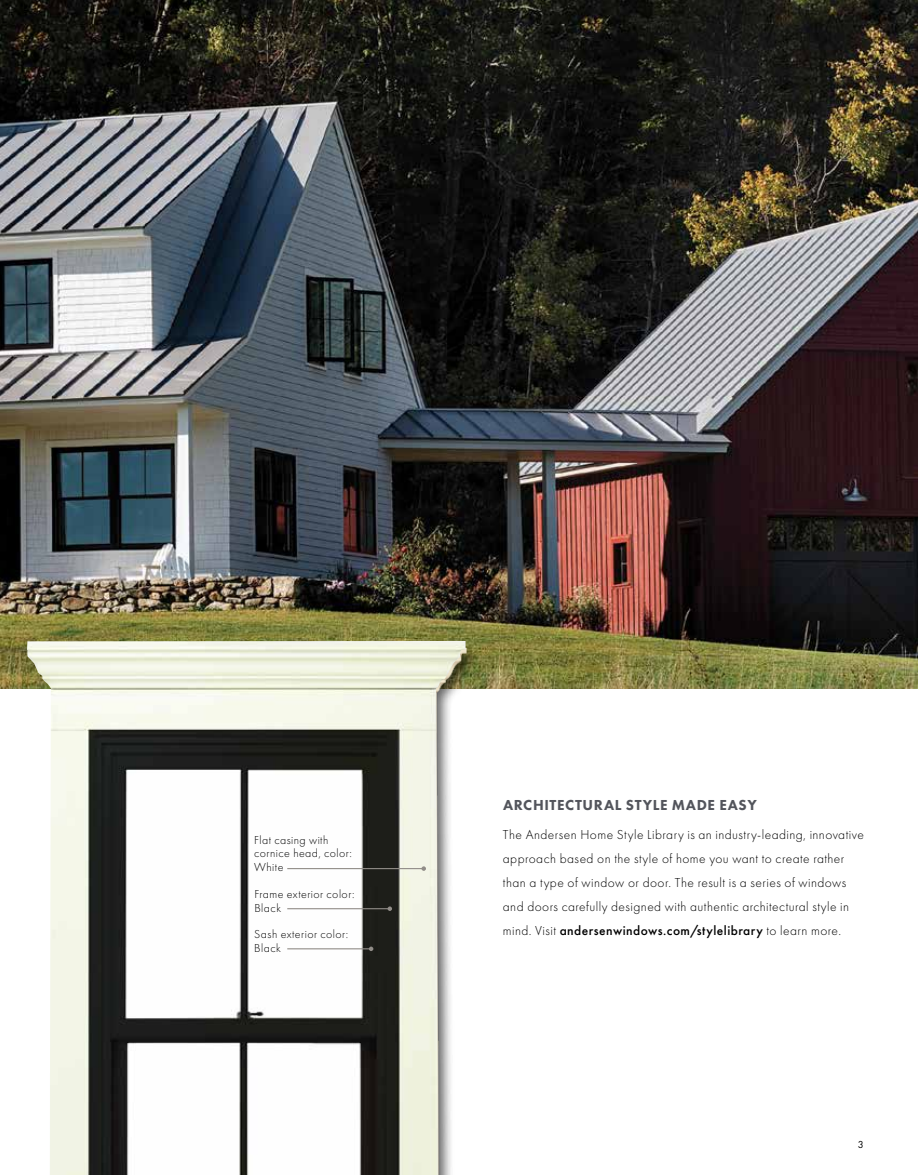
<style>
.page{position:relative;width:918px;height:1175px;background:#fff}
.page>*{position:absolute;margin:0;border:0;box-sizing:border-box;transform-origin:0 0}
.t1{font:800 15px "Futura PT";letter-spacing:.04em;color:#53555c}
.t2{font:300 13.5px/24px "Futura PT";letter-spacing:.035em;color:#000}
.t3{font:300 12px/13.5px "Futura PT";letter-spacing:.035em;color:#000}
.t4{font:10.5px "Futura PT";color:#000}
.s1{font-weight:500}
</style>
<div class="page">
<img style="left:0;top:0;width:918px;height:688px">
<div style="left:396px;top:643px;width:86px;height:531px;background:#000;opacity:.6"></div>
<img style="left:466px;top:647px;width:5px;height:527px">
<img style="left:27px;top:641px;width:439px;height:533px">
<hr style="left:287px;top:868px;width:137px;height:1px;background:#918d88">
<svg style="left:422px;top:866px;width:4px;height:4px"></svg>
<hr style="left:287px;top:908px;width:103px;height:1px;background:#918d88">
<svg style="left:388px;top:906px;width:4px;height:5px"></svg>
<hr style="left:287px;top:948px;width:84px;height:1px;background:#918d88">
<svg style="left:369px;top:946px;width:4px;height:5px"></svg>
<p class="t3" style="left:254px;top:833px;width:99px">Flat casing with cornice head, color:<br>White</p>
<p class="t3" style="left:254px;top:887px;width:102px">Frame exterior color:<br>Black</p>
<p class="t3" style="left:254px;top:927px;width:96px">Sash exterior color:<br>Black</p>
<p class="t1" style="left:503px;top:795px;width:255px">ARCHITECTURAL STYLE MADE EASY</p>
<p class="t2" style="left:503px;top:822px;width:362px">The Andersen Home Style Library is an industry-leading, innovative approach based on the style of home you want to create rather than a type of window or door. The result is a series of windows and doors carefully designed with authentic architectural style in mind. Visit <span class="s1">andersenwindows.com/stylelibrary</span> to learn more.</p>
<p class="t4" style="left:858px;top:1138px;width:7px">3</p>
</div>
